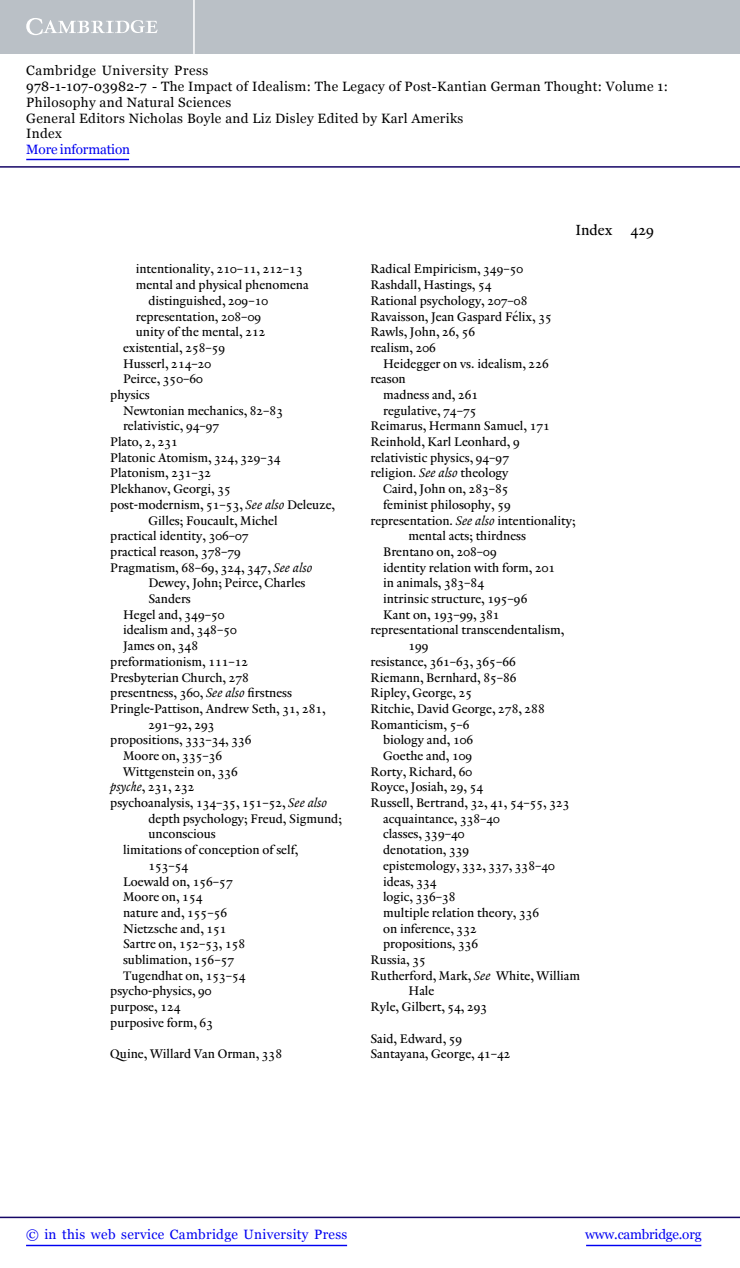
<style>
.page{position:relative;width:740px;height:1268px;background:#fff}
.page>*{position:absolute;margin:0;border:0;box-sizing:border-box;transform-origin:0 0}
.t1{font:15px "Renard No 2";color:#000}
.t2{font:13.5px/15.9px "Georgia";letter-spacing:.025em;color:#000}
.t3{font:13.5px "Georgia";letter-spacing:.025em;color:#0000f1}
.t4{font:13.5px "Georgia";letter-spacing:-.015em;color:#0000f1}
.t5{font:13.5px "Georgia";letter-spacing:-.01em;color:#0000f1}
.t6{font:12.75px/15.8px "Renard No 2";color:#000}
.s1{font-style:italic}
</style>
<div class="page">
<div style="left:0;top:0;width:740px;height:54px;background:#bac0c6"></div>
<svg style="left:26px;top:18px;width:132px;height:17px"></svg>
<hr style="left:193px;top:0;width:2px;height:54px;background:#fff">
<hr style="left:0;top:166px;width:740px;height:2px;background:#150666">
<hr style="left:586px;top:1244px;width:115px;height:2px;background:#0000f1">
<hr style="left:0;top:1216px;width:740px;height:2px;background:#150666">
<hr style="left:26px;top:1244px;width:321px;height:2px;background:#0000f1">
<hr style="left:26px;top:159px;width:103px;height:1px;background:#0000f1">
<p class="t2" style="left:26px;top:62px;width:643px">Cambridge University Press<br>978-1-107-03982-7 - The Impact of Idealism: The Legacy of Post-Kantian German Thought: Volume 1:<br>Philosophy and Natural Sciences<br>General Editors Nicholas Boyle and Liz Disley Edited by Karl Ameriks<br>Index</p>
<p class="t5" style="left:26px;top:142px;width:105px">More information</p>
<p class="t6" style="left:136px;top:262px;width:168px">intentionality, 210–11, 212–13</p>
<p class="t6" style="left:136px;top:278px;width:174px">mental and physical phenomena</p>
<p class="t6" style="left:148px;top:294px;width:121px">distinguished, 209–10</p>
<p class="t6" style="left:136px;top:309px;width:127px">representation, 208–09</p>
<p class="t6" style="left:136px;top:325px;width:131px">unity of the mental, 212</p>
<p class="t6" style="left:123px;top:341px;width:104px">existential, 258–59</p>
<p class="t6" style="left:123px;top:356px;width:90px">Husserl, 214–20</p>
<p class="t6" style="left:123px;top:372px;width:81px">Peirce, 350–60</p>
<p class="t6" style="left:110px;top:388px;width:41px">physics</p>
<p class="t6" style="left:123px;top:403px;width:162px">Newtonian mechanics, 82–83</p>
<p class="t6" style="left:123px;top:419px;width:98px">relativistic, 94–97</p>
<p class="t6" style="left:110px;top:435px;width:69px">Plato, 2, 231</p>
<p class="t6" style="left:110px;top:451px;width:172px">Platonic Atomism, 324, 329–34</p>
<p class="t6" style="left:110px;top:466px;width:102px">Platonism, 231–32</p>
<p class="t6" style="left:110px;top:482px;width:122px">Plekhanov, Georgi, 35</p>
<p class="t6" style="left:110px;top:498px;width:226px">post-modernism, 51–53, <span class="s1">See also</span> Deleuze,</p>
<p class="t6" style="left:148px;top:513px;width:131px">Gilles; Foucault, Michel</p>
<p class="t6" style="left:110px;top:529px;width:140px">practical identity, 306–07</p>
<p class="t6" style="left:110px;top:545px;width:132px">practical reason, 378–79</p>
<p class="t6" style="left:110px;top:560px;width:203px">Pragmatism, 68–69, 324, 347, <span class="s1">See also</span></p>
<p class="t6" style="left:148px;top:576px;width:158px">Dewey, John; Peirce, Charles</p>
<p class="t6" style="left:148px;top:592px;width:44px">Sanders</p>
<p class="t6" style="left:123px;top:607px;width:103px">Hegel and, 349–50</p>
<p class="t6" style="left:123px;top:623px;width:115px">idealism and, 348–50</p>
<p class="t6" style="left:123px;top:639px;width:77px">James on, 348</p>
<p class="t6" style="left:110px;top:655px;width:139px">preformationism, 111–12</p>
<p class="t6" style="left:110px;top:670px;width:140px">Presbyterian Church, 278</p>
<p class="t6" style="left:110px;top:686px;width:183px">presentness, 360, <span class="s1">See also</span> firstness</p>
<p class="t6" style="left:110px;top:702px;width:217px">Pringle-Pattison, Andrew Seth, 31, 281,</p>
<p class="t6" style="left:148px;top:717px;width:68px">291–92, 293</p>
<p class="t6" style="left:110px;top:733px;width:143px">propositions, 333–34, 336</p>
<p class="t6" style="left:123px;top:749px;width:101px">Moore on, 335–36</p>
<p class="t6" style="left:123px;top:764px;width:116px">Wittgenstein on, 336</p>
<p class="t6" style="left:110px;top:780px;width:86px"><span class="s1">psyche</span>, 231, 232</p>
<p class="t6" style="left:110px;top:796px;width:218px">psychoanalysis, 134–35, 151–52, <span class="s1">See also</span></p>
<p class="t6" style="left:148px;top:811px;width:195px">depth psychology; Freud, Sigmund;</p>
<p class="t6" style="left:148px;top:827px;width:69px">unconscious</p>
<p class="t6" style="left:123px;top:843px;width:177px">limitations of conception of self,</p>
<p class="t6" style="left:148px;top:859px;width:41px">153–54</p>
<p class="t6" style="left:123px;top:874px;width:111px">Loewald on, 156–57</p>
<p class="t6" style="left:123px;top:890px;width:81px">Moore on, 154</p>
<p class="t6" style="left:123px;top:906px;width:106px">nature and, 155–56</p>
<p class="t6" style="left:123px;top:921px;width:105px">Nietzsche and, 151</p>
<p class="t6" style="left:123px;top:937px;width:124px">Sartre on, 152–53, 158</p>
<p class="t6" style="left:123px;top:953px;width:113px">sublimation, 156–57</p>
<p class="t6" style="left:123px;top:968px;width:124px">Tugendhat on, 153–54</p>
<p class="t6" style="left:110px;top:984px;width:103px">psycho-physics, 90</p>
<p class="t6" style="left:110px;top:1000px;width:72px">purpose, 124</p>
<p class="t6" style="left:110px;top:1015px;width:104px">purposive form, 63</p>
<p class="t6" style="left:110px;top:1047px;width:173px">Quine, Willard Van Orman, 338</p>
<p class="t1" style="left:575px;top:224px;width:80px">Index 429</p>
<p class="t6" style="left:370px;top:262px;width:183px">Radical Empiricism, 349–50<br>Rashdall, Hastings, 54<br>Rational psychology, 207–08<br>Ravaisson, Jean Gaspard F´elix, 35<br>Rawls, John, 26, 56<br>realism, 206</p>
<p class="t6" style="left:383px;top:356px;width:167px">Heidegger on vs. idealism, 226</p>
<p class="t6" style="left:370px;top:372px;width:37px">reason</p>
<p class="t6" style="left:383px;top:388px;width:97px">madness and, 261</p>
<p class="t6" style="left:383px;top:404px;width:95px">regulative, 74–75</p>
<p class="t6" style="left:370px;top:419px;width:181px">Reimarus, Hermann Samuel, 171</p>
<p class="t6" style="left:370px;top:435px;width:151px">Reinhold, Karl Leonhard, 9</p>
<p class="t6" style="left:370px;top:451px;width:140px">relativistic physics, 94–97</p>
<p class="t6" style="left:370px;top:466px;width:140px">religion. <span class="s1">See also</span> theology</p>
<p class="t6" style="left:383px;top:482px;width:127px">Caird, John on, 283–85</p>
<p class="t6" style="left:383px;top:498px;width:129px">feminist philosophy, 59</p>
<p class="t6" style="left:370px;top:513px;width:207px">representation. <span class="s1">See also</span> intentionality;</p>
<p class="t6" style="left:408px;top:529px;width:119px">mental acts; thirdness</p>
<p class="t6" style="left:383px;top:545px;width:115px">Brentano on, 208–09</p>
<p class="t6" style="left:383px;top:560px;width:174px">identity relation with form, 201</p>
<p class="t6" style="left:383px;top:576px;width:102px">in animals, 383–84</p>
<p class="t6" style="left:383px;top:592px;width:146px">intrinsic structure, 195–96</p>
<p class="t6" style="left:383px;top:607px;width:118px">Kant on, 193–99, 381</p>
<p class="t6" style="left:370px;top:623px;width:195px">representational transcendentalism,</p>
<p class="t6" style="left:408px;top:639px;width:22px">199</p>
<p class="t6" style="left:370px;top:655px;width:147px">resistance, 361–63, 365–66</p>
<p class="t6" style="left:370px;top:670px;width:148px">Riemann, Bernhard, 85–86</p>
<p class="t6" style="left:370px;top:686px;width:103px">Ripley, George, 25</p>
<p class="t6" style="left:370px;top:702px;width:176px">Ritchie, David George, 278, 288</p>
<p class="t6" style="left:370px;top:717px;width:101px">Romanticism, 5–6</p>
<p class="t6" style="left:383px;top:733px;width:92px">biology and, 106</p>
<p class="t6" style="left:383px;top:749px;width:91px">Goethe and, 109</p>
<p class="t6" style="left:370px;top:764px;width:103px">Rorty, Richard, 60</p>
<p class="t6" style="left:370px;top:780px;width:114px">Royce, Josiah, 29, 54</p>
<p class="t6" style="left:370px;top:796px;width:201px">Russell, Bertrand, 32, 41, 54–55, 323</p>
<p class="t6" style="left:383px;top:811px;width:118px">acquaintance, 338–40</p>
<p class="t6" style="left:383px;top:827px;width:83px">classes, 339–40</p>
<p class="t6" style="left:383px;top:843px;width:88px">denotation, 339</p>
<p class="t6" style="left:383px;top:859px;width:173px">epistemology, 332, 337, 338–40</p>
<p class="t6" style="left:383px;top:874px;width:55px">ideas, 334</p>
<p class="t6" style="left:383px;top:890px;width:74px">logic, 336–38</p>
<p class="t6" style="left:383px;top:906px;width:158px">multiple relation theory, 336</p>
<p class="t6" style="left:383px;top:921px;width:95px">on inference, 332</p>
<p class="t6" style="left:383px;top:937px;width:97px">propositions, 336</p>
<p class="t6" style="left:370px;top:953px;width:57px">Russia, 35</p>
<p class="t6" style="left:370px;top:968px;width:211px">Rutherford, Mark, <span class="s1">See</span> White, William</p>
<p class="t6" style="left:408px;top:984px;width:27px">Hale</p>
<p class="t6" style="left:370px;top:1000px;width:118px">Ryle, Gilbert, 54, 293</p>
<p class="t6" style="left:370px;top:1031px;width:142px">Said, Edward, 59<br>Santayana, George, 41–42</p>
<p class="t3" style="left:26px;top:1227px;width:323px">© in this web service Cambridge University Press</p>
<p class="t4" style="left:585px;top:1227px;width:118px">www.cambridge.org</p>
</div>
